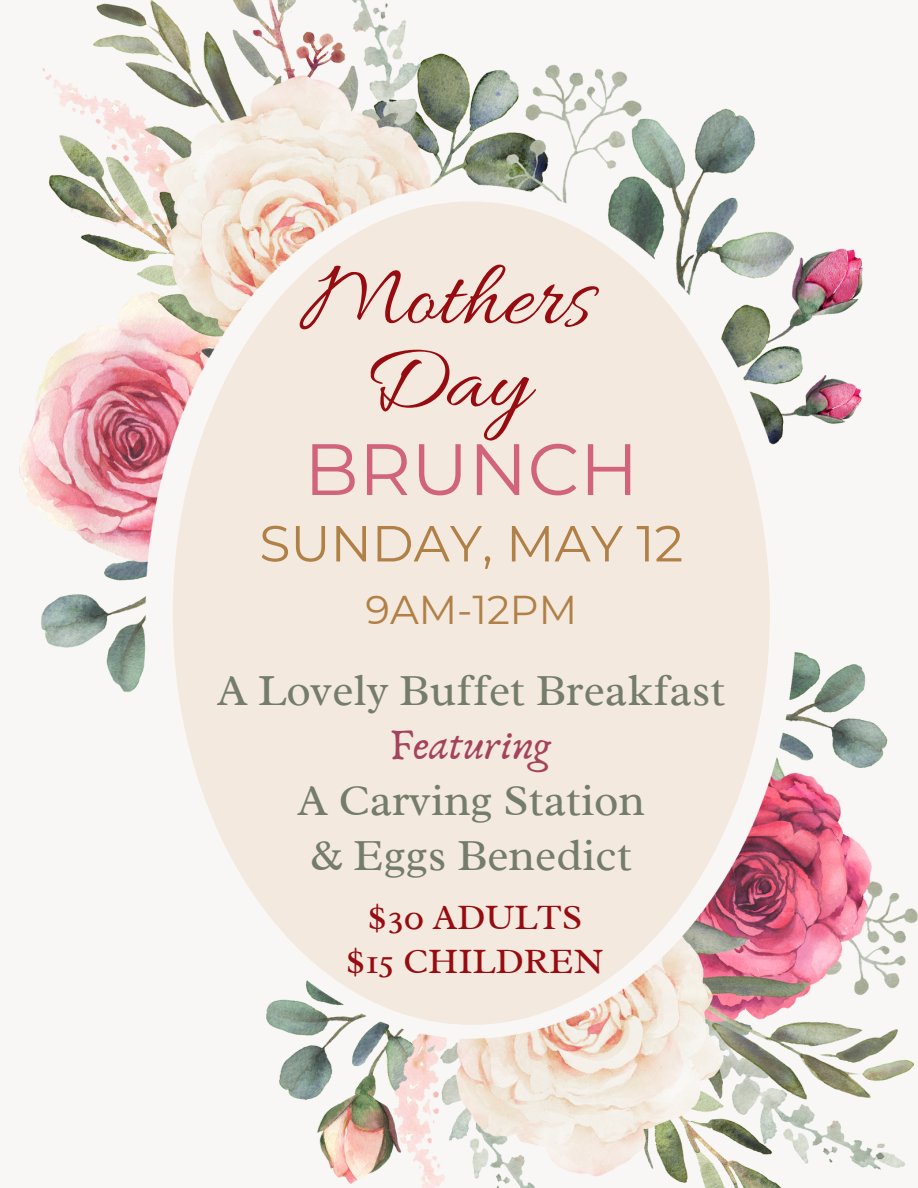
<style>
.page{position:relative;width:918px;height:1188px;background:#fff}
.page>*{position:absolute;margin:0;border:0;box-sizing:border-box;transform-origin:0 0}
.t1{font:95.25px/83.2px "Allura";color:#970c10;text-align:center}
.t2{font:72.45px "Montserrat";color:#d1637c}
.t3{font:50.7px "Montserrat";color:#b08047}
.t4{font:45px/55.2px "Radley";color:#747d69;text-align:center}
.t5{font:40.2px "Montserrat";color:#b08047}
.t6{font:36.15px "Radley";color:#970c10}
.s1{font-family:"Anaktoria";color:#a5435c}
</style>
<div class="page">
<img style="left:0;top:0;width:918px;height:1188px">
<div style="left:173px;top:201px;width:597px;height:824px;background:#f3e9de;border-radius:50%"></div>
<h1 class="t1" style="left:300px;top:263px;width:293px">Mothers<br>Day</h1>
<h2 class="t2" style="left:304px;top:425px;width:336px">BRUNCH</h2>
<h3 class="t3" style="left:259px;top:512px;width:426px">SUNDAY, MAY 12</h3>
<p class="t5" style="left:366px;top:585px;width:213px">9AM-12PM</p>
<p class="t4" style="left:217px;top:662px;width:510px">A Lovely Buffet Breakfast<br><span class="s1">Featuring<br></span>A Carving Station<br>&amp; Eggs Benedict</p>
<h4 class="t6" style="left:369px;top:895px;width:215px">$30 ADULTS</h4>
<p class="t6" style="left:347px;top:939px;width:259px">$15 CHILDREN</p>
</div>
